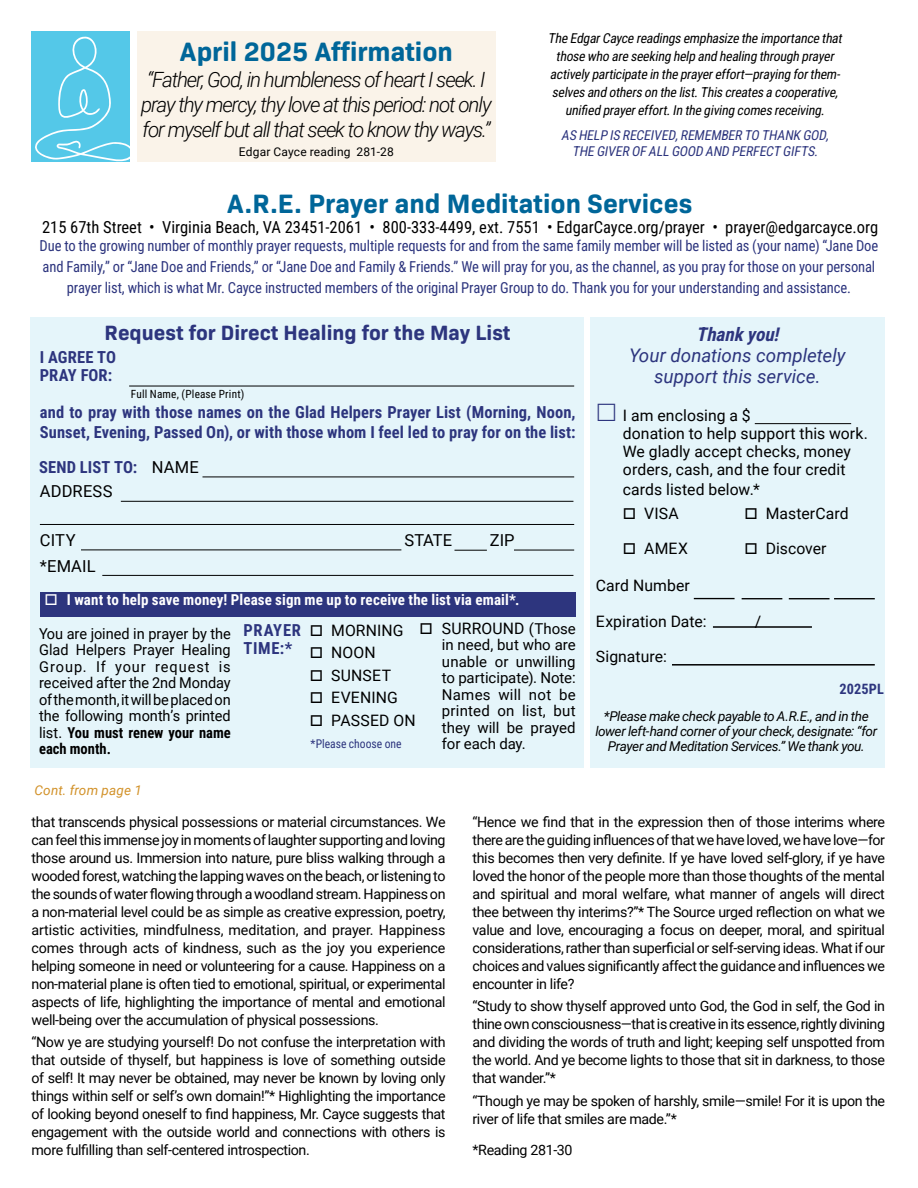
<style>
.page{position:relative;width:918px;height:1188px;background:#fff}
.page>*{position:absolute;margin:0;border:0;box-sizing:border-box;transform-origin:0 0}
.t1{font:700 27px "Bio Sans Soft";color:#069}
.t2{font:italic 300 21px/25.2px "Roboto";letter-spacing:-.055em;color:#000}
.t3{font:700 21px "Bio Sans Soft";color:#2d357e}
.t4{font:italic 18.75px/21px "Roboto";color:#2d357e;text-align:center}
.t5{font:italic 700 18.75px "Roboto Condensed";color:#2d357e}
.t6{font:700 16.5px/18px "Roboto Condensed";letter-spacing:.005em;color:#2d357e}
.t7{font:16.5px "Roboto Condensed";color:#000}
.t8{font:16.5px "Roboto";letter-spacing:.005em;color:#000}
.t9{font:700 16.5px/18px "Roboto Condensed";letter-spacing:.045em;color:#2d357e}
.t10{font:15.75px/18px "Roboto";letter-spacing:.005em;color:#000}
.t11{font:15px/21px "Roboto Condensed";letter-spacing:-.01em;color:#2d357e;text-align:center}
.t12{font:15px/16.5px "Roboto";color:#000;text-align:justify}
.t13{font:700 15px "Roboto Condensed";letter-spacing:.01em;color:#fff}
.t14{font:700 15px/16.5px "Roboto Condensed";color:#000}
.t15{font:14.25px/18px "Roboto";letter-spacing:-.025em;color:#000;text-align:justify}
.t16{font:700 14.25px "Roboto Condensed";letter-spacing:.01em;color:#2d357e}
.t17{font:italic 13.5px/18px "Roboto Condensed";color:#000;text-align:center}
.t18{font:italic 13.5px/15px "Roboto";letter-spacing:-.03em;color:#000;text-align:center}
.t19{font:italic 13.5px/16.2px "Roboto Condensed";color:#2d357e;text-align:center}
.t20{font:italic 13.5px "Roboto";letter-spacing:.01em;color:#d2922a}
.t21{font:12px "Roboto";letter-spacing:.015em;color:#000}
.t22{font:12px "Roboto Condensed";color:#2d357e}
.t23{font:11.25px "Roboto Condensed";letter-spacing:.015em;color:#000}
.s1{font-family:"Roboto";font-weight:400;color:#000}
.s2{font-size:15px}
.s3{font-family:"Roboto";font-weight:400}
</style>
<div class="page">
<div style="left:591px;top:317px;width:294px;height:451px;background:#e5f5fa"></div>
<div style="left:30px;top:317px;width:554px;height:451px;background:#e5f5fa"></div>
<div style="left:137px;top:31px;width:358px;height:131px;background:#faf3e9"></div>
<hr style="left:121px;top:501px;width:452px;height:1px;background:#000">
<hr style="left:40px;top:524px;width:534px;height:1px;background:#000">
<hr style="left:102px;top:575px;width:471px;height:1px;background:#000">
<div style="left:40px;top:592px;width:536px;height:25px;background:#2d357e"></div>
<hr style="left:514px;top:550px;width:60px;height:1px;background:#000">
<hr style="left:129px;top:386px;width:445px;height:1px;background:#000">
<hr style="left:202px;top:477px;width:372px;height:1px;background:#000">
<hr style="left:81px;top:550px;width:320px;height:1px;background:#000">
<hr style="left:455px;top:550px;width:32px;height:1px;background:#000">
<hr style="left:755px;top:423px;width:96px;height:1px;background:#000">
<hr style="left:713px;top:626px;width:99px;height:2px;background:#000">
<hr style="left:672px;top:664px;width:203px;height:2px;background:#000">
<hr style="left:694px;top:598px;width:41px;height:1px;background:#000">
<hr style="left:742px;top:598px;width:40px;height:1px;background:#000">
<hr style="left:789px;top:598px;width:41px;height:1px;background:#000">
<hr style="left:834px;top:598px;width:41px;height:1px;background:#000">
<div style="left:32px;top:31px;width:98px;height:131px;background:#54c8e8"></div>
<svg style="left:35px;top:36px;width:95px;height:126px"></svg>
<h1 class="t1" style="left:180px;top:31px;width:275px">April 2025 Affirmation</h1>
<h2 class="t2" style="left:141px;top:66px;width:352px">“Father, God, in humbleness of heart I seek. I pray thy mercy, thy love at this period: not only for myself but all that seek to know thy ways.”</h2>
<p class="t21" style="left:239px;top:143px;width:157px">Edgar Cayce reading 281-28</p>
<p class="t17" style="left:548px;top:29px;width:299px">TheEdgarCaycereadingsemphasizetheimportancethat thosewhoareseekinghelpandhealingthroughprayer activelyparticipateintheprayereffort—prayingforthem&shy;selvesandothersonthelist.Thiscreatesacooperative, unifiedprayereffort.Inthegivingcomesreceiving.</p>
<p class="t19" style="left:561px;top:126px;width:272px">AS HELP IS RECEIVED,REMEMBER TO THANK GOD,<br>THEGIVER OFALLGOOD AND PERFECT GIFTS.</p>
<h1 class="t1" style="left:227px;top:183px;width:467px">A.R.E. Prayer and Meditation Services</h1>
<p class="t7" style="left:42px;top:216px;width:838px">215 67th Street • Virginia Beach, VA 23451-2061 • 800-333-4499, ext. 7551 • EdgarCayce.org/prayer • prayer@edgarcayce.org</p>
<p class="t11" style="left:40px;top:234px;width:840px">Due to the growing number of monthly prayer requests, multiple requests for and from the same family member will be listed as (your name) “Jane Doe and Family,” or “Jane Doe and Friends,” or “Jane Doe and Family &amp; Friends.” We will pray for you, as the channel, as you pray for those on your personal prayer list, which is what Mr. Cayce instructed members of the original Prayer Group to do. Thank you for your understanding and assistance.</p>
<h2 class="t3" style="left:105px;top:317px;width:407px">Request for Direct Healing for the May List</h2>
<h3 class="t5" style="left:696px;top:321px;width:89px">Thankyou!</h3>
<h3 class="t4" style="left:629px;top:344px;width:218px">Your donations completely support this service.</h3>
<p class="t6" style="left:40px;top:347px;width:78px">I AGREE TO<br>PRAY FOR:</p>
<p class="t6" style="left:40px;top:402px;width:537px;line-height:19.5px">and to pray with those names on the Glad Helpers Prayer List (Morning, Noon,<br>Sunset, Evening, Passed On), or with those whom I feel led to pray for on the list:</p>
<p class="t23" style="left:131px;top:386px;width:115px">Full Name, (Please Print)</p>
<p class="t10" style="left:623px;top:406px;width:246px">I am enclosing a $<br>donation to help support this work.<br>We gladly accept checks, money orders, cash, and the four credit</p>
<p class="t10" style="left:623px;top:480px;width:139px">cards listed below.*</p>
<p class="t10" style="left:623px;top:503px;width:57px">□ VISA</p>
<p class="t10" style="left:744px;top:503px;width:106px">□ MasterCard</p>
<p class="t10" style="left:623px;top:539px;width:67px">□ AMEX</p>
<p class="t10" style="left:744px;top:539px;width:84px">□ Discover</p>
<p class="t10" style="left:596px;top:576px;width:95px">Card Number</p>
<p class="t10" style="left:596px;top:611px;width:112px">Expiration Date:</p>
<p class="t10" style="left:755px;top:611px;width:8px">/</p>
<p class="t10" style="left:596px;top:647px;width:73px">Signature:</p>
<p class="t6" style="left:39px;top:457px;width:161px">SEND LIST TO: <span class="s1">NAME</span></p>
<p class="t8" style="left:40px;top:479px;width:74px">ADDRESS</p>
<p class="t8" style="left:40px;top:528px;width:37px">CITY</p>
<p class="t8" style="left:404px;top:528px;width:49px">STATE</p>
<p class="t8" style="left:490px;top:528px;width:26px">ZIP</p>
<p class="t8" style="left:40px;top:555px;width:57px">*EMAIL</p>
<p class="t13" style="left:44px;top:590px;width:477px">□ I want to help save money! Please sign me up to receive the list via email*.</p>
<p class="t10" style="left:419px;top:619px;width:158px">□ SURROUND <span class="s2">(Those</span></p>
<p class="t12" style="left:442px;top:636px;width:135px">in need, but who are unable or unwilling to participate). Note:<br>Names will not be printed on list, but they will be prayed for each day.</p>
<p class="t10" style="left:310px;top:620px;width:95px">□ MORNING</p>
<p class="t10" style="left:310px;top:643px;width:67px">□ NOON</p>
<p class="t10" style="left:310px;top:665px;width:83px">□ SUNSET</p>
<p class="t10" style="left:310px;top:688px;width:89px">□ EVENING</p>
<p class="t10" style="left:310px;top:710px;width:107px">□ PASSED ON</p>
<p class="t9" style="left:243px;top:621px;width:59px">PRAYER<br>TIME:*</p>
<p class="t12" style="left:39px;top:624px;width:193px">You are joined in prayer by the Glad Helpers Prayer Healing Group. If your request is received after the 2nd Monday of the month, it will be placed on the following month’s printed</p>
<p class="t14" style="left:39px;top:723px;width:193px"><span class="s3">list.</span> You must renew your name each month.</p>
<p class="t16" style="left:840px;top:679px;width:46px">2025PL</p>
<p class="t18" style="left:595px;top:708px;width:283px">*Please make check payable to A.R.E., and in the lower left-hand corner of your check, designate: “for<br>Prayer and Meditation Services.” We thank you.</p>
<p class="t22" style="left:310px;top:736px;width:93px">*Please choose one</p>
<p class="t20" style="left:34px;top:781px;width:109px">Cont. from page 1</p>
<p class="t15" style="left:32px;top:812px;width:416px">that transcends physical possessions or material circumstances. We can feel this immense joy in moments of laughter supporting and loving those around us. Immersion into nature, pure bliss walking through a wooded forest, watching the lapping waves on the beach, or listening to the sounds of water flowing through a woodland stream. Happiness on a non-material level could be as simple as creative expression, poetry, artistic activities, mindfulness, meditation, and prayer. Happiness comes through acts of kindness, such as the joy you experience helping someone in need or volunteering for a cause. Happiness on a non-material plane is often tied to emotional, spiritual, or experimental aspects of life, highlighting the importance of mental and emotional well-being over the accumulation of physical possessions.</p>
<p class="t15" style="left:32px;top:1033px;width:416px">“Now ye are studying yourself! Do not confuse the interpretation with that outside of thyself, but happiness is love of something outside of self! It may never be obtained, may never be known by loving only things within self or self’s own domain!”* Highlighting the importance of looking beyond oneself to find happiness, Mr. Cayce suggests that engagement with the outside world and connections with others is more fulfilling than self-centered introspection.</p>
<p class="t15" style="left:472px;top:812px;width:414px">“Hence we find that in the expression then of those interims where there are the guiding influences of that we have loved, we have love—for this becomes then very definite. If ye have loved self-glory, if ye have loved the honor of the people more than those thoughts of the mental and spiritual and moral welfare, what manner of angels will direct thee between thy interims?”* The Source urged reflection on what we value and love, encouraging a focus on deeper, moral, and spiritual considerations, rather than superficial or self-serving ideas. What if our choices and values significantly affect the guidance and influences we encounter in life?</p>
<p class="t15" style="left:472px;top:997px;width:414px">“Study to show thyself approved unto God, the God in self, the God in thine own consciousness—that is creative in its essence, rightly divining and dividing the words of truth and light; keeping self unspotted from the world. And ye become lights to those that sit in darkness, to those that wander.”*</p>
<p class="t15" style="left:472px;top:1091px;width:414px">“Though ye may be spoken of harshly, smile—smile! For it is upon the river of life that smiles are made.”*</p>
<p class="t15" style="left:472px;top:1141px;width:102px">*Reading 281-30</p>
</div>
